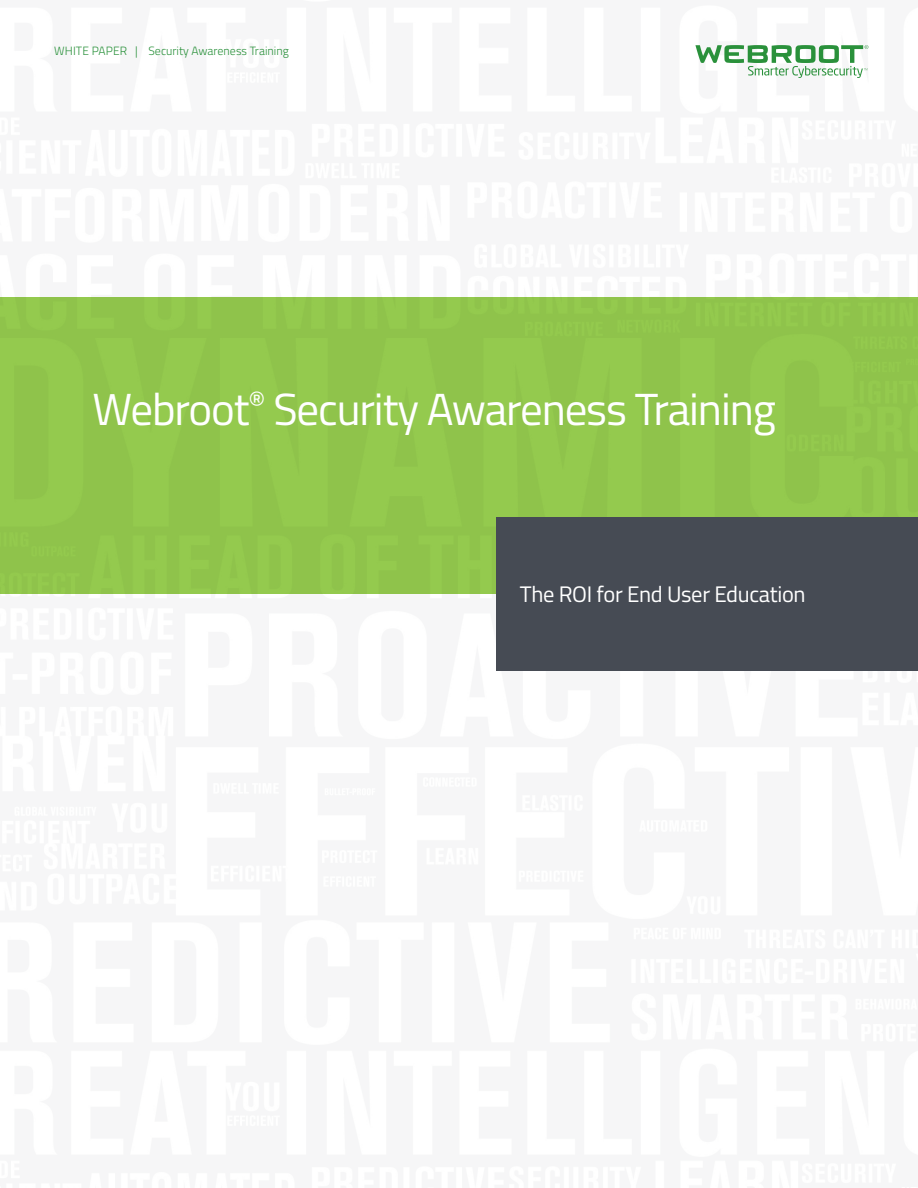
<style>
.page{position:relative;width:918px;height:1188px;background:#fff}
.page>*{position:absolute;margin:0;border:0;box-sizing:border-box;transform-origin:0 0}
.t1{font:45px "Titillium";letter-spacing:-.025em;color:#fff}
.t2{font:22.5px "Titillium";letter-spacing:-.015em;color:#fff}
.t3{font:300 12px "Titillium";color:#2a913b}
</style>
<div class="page">
<div style="left:0;top:297px;width:918px;height:297px;background:#94ca4e"></div>
<div style="left:496px;top:517px;width:422px;height:153px;background:#464b54"></div>
<svg style="left:695px;top:45px;width:174px;height:33px"></svg>
<p class="t3" style="left:54px;top:42px;width:236px">WHITE PAPER | Security Awareness Training</p>
<h1 class="t1" style="left:93px;top:376px;width:685px">Webroot<sup>®</sup> Security Awareness Training</h1>
<h2 class="t2" style="left:520px;top:577px;width:287px">The ROI for End User Education</h2>
</div>
